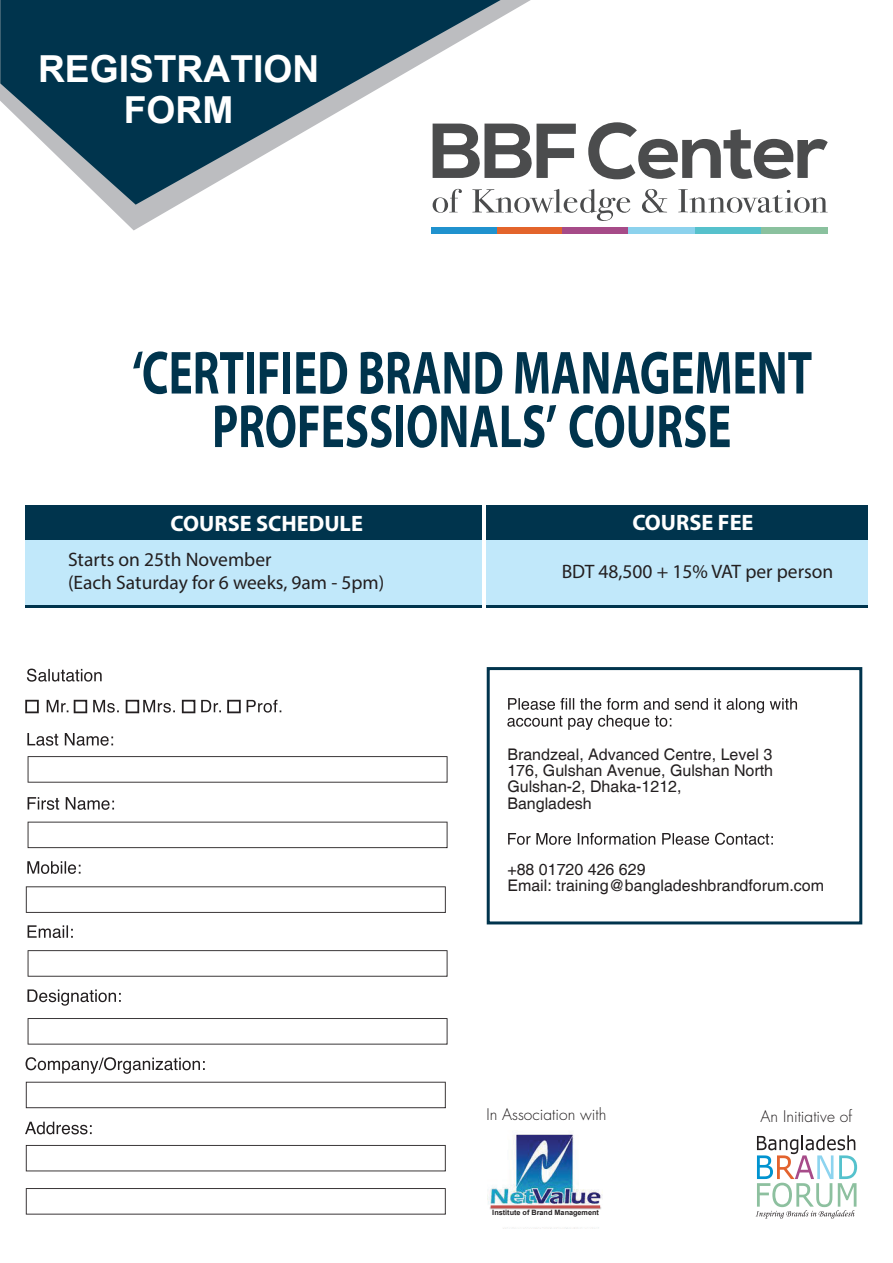
<style>
.page{position:relative;width:893px;height:1263px;background:#fff}
.page>*{position:absolute;margin:0;border:0;box-sizing:border-box;transform-origin:0 0}
.t1{font:700 37.2px/41.7px "Arial";color:#fff;text-align:center}
.t2{font:700 22.35px "Myriad Pro";color:#fff}
.t3{font:19.5px/23.4px "Myriad Pro";color:#231f20}
.t4{font:16.05px/16.2px "Helvetica";color:#231f20}
.t5{font:300 15.6px "Futura";color:#231f20}
.t6{font:700 7.35px "Arial";color:#231f20}
</style>
<div class="page">
<svg style="left:108px;top:0;width:423px;height:230px"></svg>
<svg style="left:0;top:0;width:501px;height:205px;fill:#00344d"></svg>
<svg style="left:756px;top:1135px;width:101px;height:83px"></svg>
<svg style="left:26px;top:1082px;width:420px;height:26px"></svg>
<svg style="left:26px;top:1145px;width:420px;height:26px"></svg>
<svg style="left:26px;top:1188px;width:420px;height:26px"></svg>
<svg style="left:28px;top:756px;width:419px;height:27px"></svg>
<svg style="left:28px;top:822px;width:419px;height:26px"></svg>
<svg style="left:26px;top:886px;width:420px;height:27px"></svg>
<svg style="left:28px;top:950px;width:419px;height:27px"></svg>
<svg style="left:28px;top:1018px;width:419px;height:26px"></svg>
<svg style="left:26px;top:1057px;width:179px;height:17px"></svg>
<svg style="left:25px;top:1122px;width:67px;height:12px"></svg>
<svg style="left:27px;top:668px;width:75px;height:14px"></svg>
<svg style="left:27px;top:733px;width:86px;height:13px"></svg>
<svg style="left:28px;top:797px;width:86px;height:13px"></svg>
<svg style="left:27px;top:861px;width:54px;height:13px"></svg>
<svg style="left:28px;top:925px;width:45px;height:13px"></svg>
<svg style="left:27px;top:989px;width:94px;height:17px"></svg>
<svg style="left:47px;top:700px;width:21px;height:12px"></svg>
<svg style="left:93px;top:700px;width:26px;height:13px"></svg>
<svg style="left:201px;top:700px;width:20px;height:12px"></svg>
<svg style="left:247px;top:700px;width:34px;height:13px"></svg>
<svg style="left:25px;top:700px;width:14px;height:13px"></svg>
<svg style="left:74px;top:700px;width:13px;height:13px"></svg>
<svg style="left:126px;top:700px;width:49px;height:13px"></svg>
<svg style="left:182px;top:700px;width:13px;height:13px"></svg>
<svg style="left:227px;top:700px;width:14px;height:13px"></svg>
<div style="left:487px;top:667px;width:375px;height:257px;border:3px solid #00344d"></div>
<svg style="left:507px;top:698px;width:290px;height:32px"></svg>
<svg style="left:508px;top:833px;width:265px;height:12px"></svg>
<svg style="left:133px;top:351px;width:110px;height:43px"></svg>
<div style="left:247px;top:352px;width:7px;height:41px;background:#00344d"></div>
<svg style="left:260px;top:352px;width:18px;height:41px"></svg>
<div style="left:283px;top:352px;width:7px;height:41px;background:#00344d"></div>
<svg style="left:296px;top:352px;width:51px;height:42px"></svg>
<svg style="left:361px;top:352px;width:141px;height:42px"></svg>
<svg style="left:515px;top:352px;width:296px;height:42px"></svg>
<svg style="left:215px;top:405px;width:103px;height:43px"></svg>
<svg style="left:324px;top:405px;width:68px;height:43px"></svg>
<div style="left:396px;top:406px;width:7px;height:41px;background:#00344d"></div>
<svg style="left:408px;top:405px;width:148px;height:43px"></svg>
<svg style="left:570px;top:405px;width:83px;height:43px"></svg>
<svg style="left:659px;top:405px;width:71px;height:43px"></svg>
<div style="left:25px;top:539px;width:456px;height:66px;background:#c1e8fa"></div>
<div style="left:25px;top:505px;width:456px;height:35px;background:#00344d"></div>
<div style="left:486px;top:539px;width:382px;height:66px;background:#c1e8fa"></div>
<div style="left:486px;top:505px;width:382px;height:35px;background:#00344d"></div>
<hr style="left:25px;top:605px;width:456px;height:2px;background:#00344d">
<hr style="left:486px;top:605px;width:382px;height:2px;background:#00344d">
<svg style="left:433px;top:124px;width:143px;height:54px"></svg>
<svg style="left:588px;top:122px;width:240px;height:57px"></svg>
<div style="left:431px;top:227px;width:67px;height:6px;background:#2092ce"></div>
<div style="left:497px;top:227px;width:67px;height:6px;background:#e3642b"></div>
<div style="left:563px;top:227px;width:66px;height:6px;background:#a64b88"></div>
<div style="left:629px;top:227px;width:66px;height:6px;background:#8cd2ed"></div>
<div style="left:695px;top:227px;width:67px;height:6px;background:#56c1cc"></div>
<div style="left:761px;top:227px;width:67px;height:6px;background:#8ac19e"></div>
<svg style="left:472px;top:189px;width:158px;height:32px"></svg>
<svg style="left:642px;top:189px;width:25px;height:24px"></svg>
<svg style="left:678px;top:189px;width:150px;height:24px"></svg>
<svg style="left:433px;top:189px;width:29px;height:24px"></svg>
<img style="left:487px;top:1134px;width:116px;height:95px">
<div style="left:483px;top:1205px;width:125px;height:22px;background:#fff"></div>
<img style="left:489px;top:1205px;width:113px;height:5px">
<hr style="left:491px;top:1205px;width:109px;height:3px;background:#c3514e">
<h1 class="t1" style="left:38px;top:48px;width:283px">REGISTRATION<br>FORM</h1>
<h2 class="t2" style="left:171px;top:509px;width:194px">COURSE SCHEDULE</h2>
<h2 class="t2" style="left:632px;top:508px;width:123px">COURSE FEE</h2>
<p class="t3" style="left:68px;top:547px;width:318px">Starts on 25th November<br>(Each Saturday for 6 weeks, 9am - 5pm)</p>
<p class="t3" style="left:562px;top:559px;width:273px">BDT 48,500 + 15% VAT per person</p>
<p class="t4" style="left:507px;top:747px;width:267px">Brandzeal, Advanced Centre, Level 3<br>176, Gulshan Avenue, Gulshan North<br>Gulshan-2, Dhaka-1212,<br>Bangladesh</p>
<p class="t4" style="left:507px;top:862px;width:318px">+88 01720 426 629<br>Email: training@bangladeshbrandforum.com</p>
<p class="t5" style="left:486px;top:1105px;width:122px">In Association with</p>
<p class="t6" style="left:492px;top:1207px;width:108px">Institute of Brand Management</p>
<p class="t5" style="left:761px;top:1107px;width:93px">An Initiative of</p>
</div>
